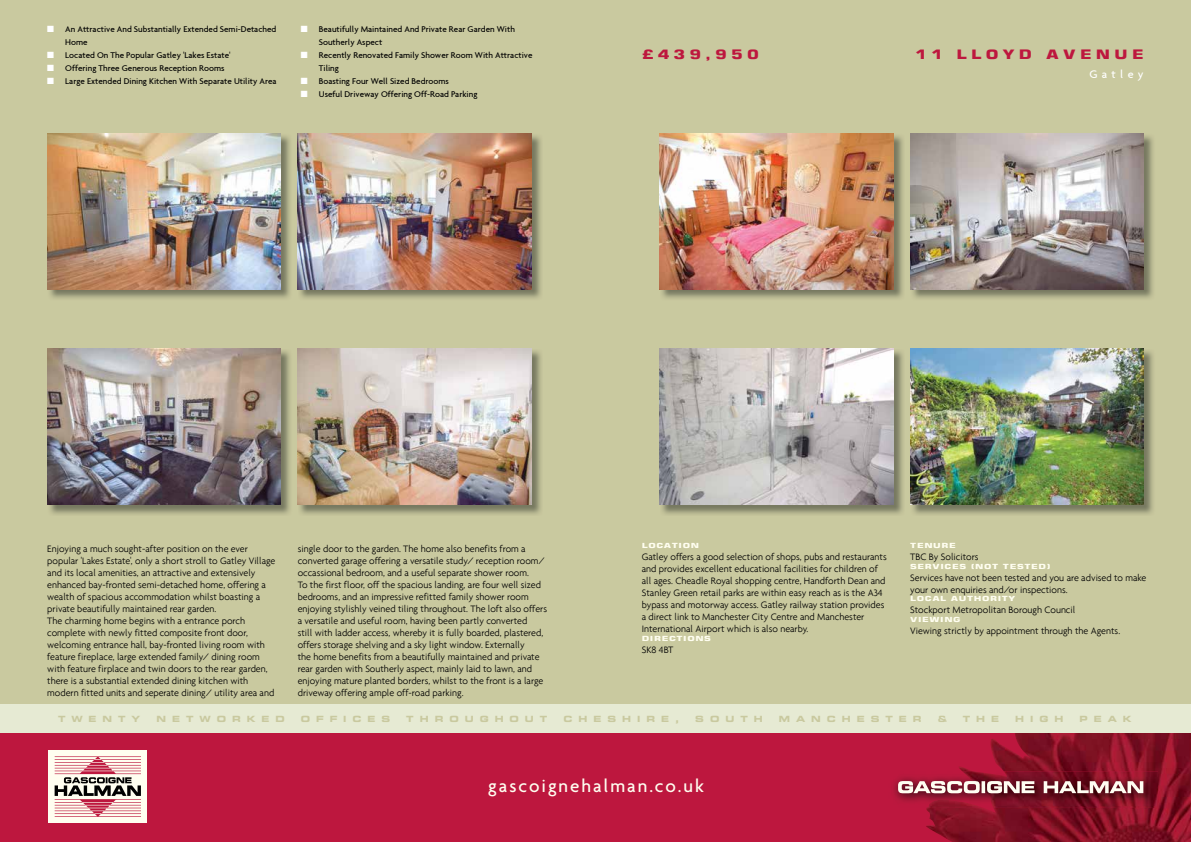
<style>
.page{position:relative;width:1191px;height:842px;background:#fff}
.page>*{position:absolute;margin:0;border:0;box-sizing:border-box;transform-origin:0 0}
.t1{font:500 19px "Agenda";letter-spacing:.1em;color:#fffef0}
.t2{font:700 13px "Square 721 BT";letter-spacing:.255em;color:#bd173e;scale:1.3 1}
.t3{font:500 12px "Agenda";letter-spacing:.36em;color:#fff}
.t4{font:300 10px/12px "Agenda";color:#000}
.t5{font:500 9px/13px "Agenda";color:#000}
.t6{font:700 expanded 8.5px "Square 721 BT";letter-spacing:.705em;color:#c9c99f}
.t7{font:700 7px "Square 721 BT";letter-spacing:.06em;color:#fffef0;scale:1.4 1}
.s1{color:#fff}
</style>
<div class="page">
<div style="left:0;top:723px;width:1191px;height:119px;background:#bd173e"></div>
<img style="left:926px;top:733px;width:254px;height:93px">
<img style="left:894px;top:777px;width:32px;height:25px">
<img style="left:926px;top:771px;width:232px;height:37px">
<svg style="left:898px;top:781px;width:81px;height:12px"></svg>
<svg style="left:981px;top:781px;width:4px;height:12px"></svg>
<svg style="left:987px;top:781px;width:47px;height:12px"></svg>
<svg style="left:1043px;top:781px;width:100px;height:12px"></svg>
<div style="left:0;top:0;width:1191px;height:706px;background:#c9c99f"></div>
<div style="left:0;top:705px;width:1191px;height:28px;background:#e6ead3"></div>
<div style="left:49px;top:750px;width:98px;height:73px;background:#fffef0"></div>
<svg style="left:55px;top:756px;width:86px;height:61px"></svg>
<img style="left:48px;top:135px;width:242px;height:164px">
<img style="left:47px;top:133px;width:234px;height:156px">
<img style="left:298px;top:134px;width:243px;height:165px">
<img style="left:298px;top:133px;width:233px;height:156px">
<img style="left:49px;top:350px;width:241px;height:165px">
<img style="left:47px;top:349px;width:234px;height:156px">
<img style="left:299px;top:349px;width:242px;height:166px">
<img style="left:298px;top:349px;width:233px;height:156px">
<img style="left:911px;top:134px;width:242px;height:165px">
<img style="left:910px;top:133px;width:233px;height:156px">
<img style="left:660px;top:134px;width:243px;height:165px">
<img style="left:660px;top:133px;width:233px;height:156px">
<img style="left:912px;top:349px;width:241px;height:166px">
<img style="left:910px;top:349px;width:233px;height:156px">
<img style="left:661px;top:349px;width:242px;height:166px">
<img style="left:660px;top:349px;width:233px;height:156px">
<p class="t5" style="left:65px;top:22px;width:213px;text-indent:-18px"><span class="s1">■</span> An Attractive And Substantially Extended Semi-Detached<br>Home</p>
<p class="t5" style="left:47px;top:48px;width:185px"><span class="s1">■</span> Located On The Popular Gatley 'Lakes Estate'</p>
<p class="t5" style="left:47px;top:61px;width:179px"><span class="s1">■</span> Offering Three Generous Reception Rooms</p>
<p class="t5" style="left:47px;top:74px;width:231px"><span class="s1">■</span> Large Extended Dining Kitchen With Separate Utility Area</p>
<p class="t5" style="left:319px;top:22px;width:198px;text-indent:-18px"><span class="s1">■</span> Beautifully Maintained And Private Rear Garden With<br>Southerly Aspect</p>
<p class="t5" style="left:319px;top:48px;width:215px;text-indent:-18px"><span class="s1">■</span> Recently Renovated Family Shower Room With Attractive<br>Tiling</p>
<p class="t5" style="left:301px;top:74px;width:150px"><span class="s1">■</span> Boasting Four Well Sized Bedrooms</p>
<p class="t5" style="left:301px;top:87px;width:178px"><span class="s1">■</span> Useful Driveway Offering Off-Road Parking</p>
<h2 class="t2" style="left:642px;top:47px;width:91px">£439,950</h2>
<h2 class="t2" style="left:914px;top:47px;width:177px">11 LLOYD AVENUE</h2>
<p class="t3" style="left:1089px;top:67px;width:56px">Gatley</p>
<p class="t4" style="left:47px;top:543px;width:230px">Enjoying a much sought-after position on the ever popular 'Lakes Estate', only a short stroll to Gatley Village and its local amenities, an attractive and extensively enhanced bay-fronted semi-detached home, offering a wealth of spacious accommodation whilst boasting a private beautifully maintained rear garden.<br>The charming home begins with a entrance porch complete with newly fitted composite front door, welcoming entrance hall, bay-fronted living room with feature fireplace, large extended family/ dining room with feature firplace and twin doors to the rear garden, there is a substantial extended dining kitchen with modern fitted units and seperate dining/ utility area and</p>
<p class="t4" style="left:298px;top:543px;width:251px">single door to the garden. The home also benefits from a converted garage offering a versatile study/ reception room/ occassional bedroom, and a useful separate shower room.<br>To the first floor, off the spacious landing, are four well sized bedrooms, and an impressive refitted family shower room enjoying stylishly veined tiling throughout. The loft also offers a versatile and useful room, having been partly converted<br>still with ladder access, whereby it is fully boarded, plastered, offers storage shelving and a sky light window. Externally<br>the home benefits from a beautifully maintained and private rear garden with Southerly aspect, mainly laid to lawn, and enjoying mature planted borders, whilst to the front is a large driveway offering ample off-road parking.</p>
<p class="t7" style="left:642px;top:542px;width:42px">LOCATION</p>
<p class="t4" style="left:642px;top:551px;width:246px">Gatley offers a good selection of shops, pubs and restaurants and provides excellent educational facilities for children of all ages. Cheadle Royal shopping centre, Handforth Dean and Stanley Green retail parks are within easy reach as is the A34 bypass and motorway access. Gatley railway station provides a direct link to Manchester City Centre and Manchester International Airport which is also nearby.</p>
<p class="t7" style="left:642px;top:634px;width:51px">DIRECTIONS</p>
<p class="t4" style="left:642px;top:643px;width:33px">SK8 4BT</p>
<p class="t7" style="left:910px;top:542px;width:34px">TENURE</p>
<p class="t4" style="left:910px;top:551px;width:70px">TBC By Solicitors</p>
<p class="t7" style="left:910px;top:562px;width:102px">SERVICES (NOT TESTED)</p>
<p class="t4" style="left:910px;top:571px;width:238px">Services have not been tested and you are advised to make your own enquiries and/or inspections.</p>
<p class="t7" style="left:910px;top:594px;width:77px">LOCAL AUTHORITY</p>
<p class="t4" style="left:910px;top:604px;width:167px">Stockport Metropolitan Borough Council</p>
<p class="t7" style="left:910px;top:615px;width:37px">VIEWING</p>
<p class="t4" style="left:910px;top:624px;width:211px">Viewing strictly by appointment through the Agents.</p>
<p class="t6" style="left:58px;top:714px;width:84px">TWENTY</p>
<p class="t6" style="left:156px;top:714px;width:130px">NETWORKED</p>
<p class="t6" style="left:301px;top:714px;width:91px">OFFICES</p>
<p class="t6" style="left:406px;top:714px;width:143px">THROUGHOUT</p>
<p class="t6" style="left:563px;top:714px;width:117px">CHESHIRE,</p>
<p class="t6" style="left:695px;top:714px;width:69px">SOUTH</p>
<p class="t6" style="left:779px;top:714px;width:144px">MANCHESTER</p>
<p class="t6" style="left:937px;top:714px;width:10px">&amp;</p>
<p class="t6" style="left:962px;top:714px;width:38px">THE</p>
<p class="t6" style="left:1015px;top:714px;width:50px">HIGH</p>
<p class="t6" style="left:1079px;top:714px;width:54px">PEAK</p>
<h1 class="t1" style="left:488px;top:774px;width:217px">gascoignehalman.co.uk</h1>
</div>
